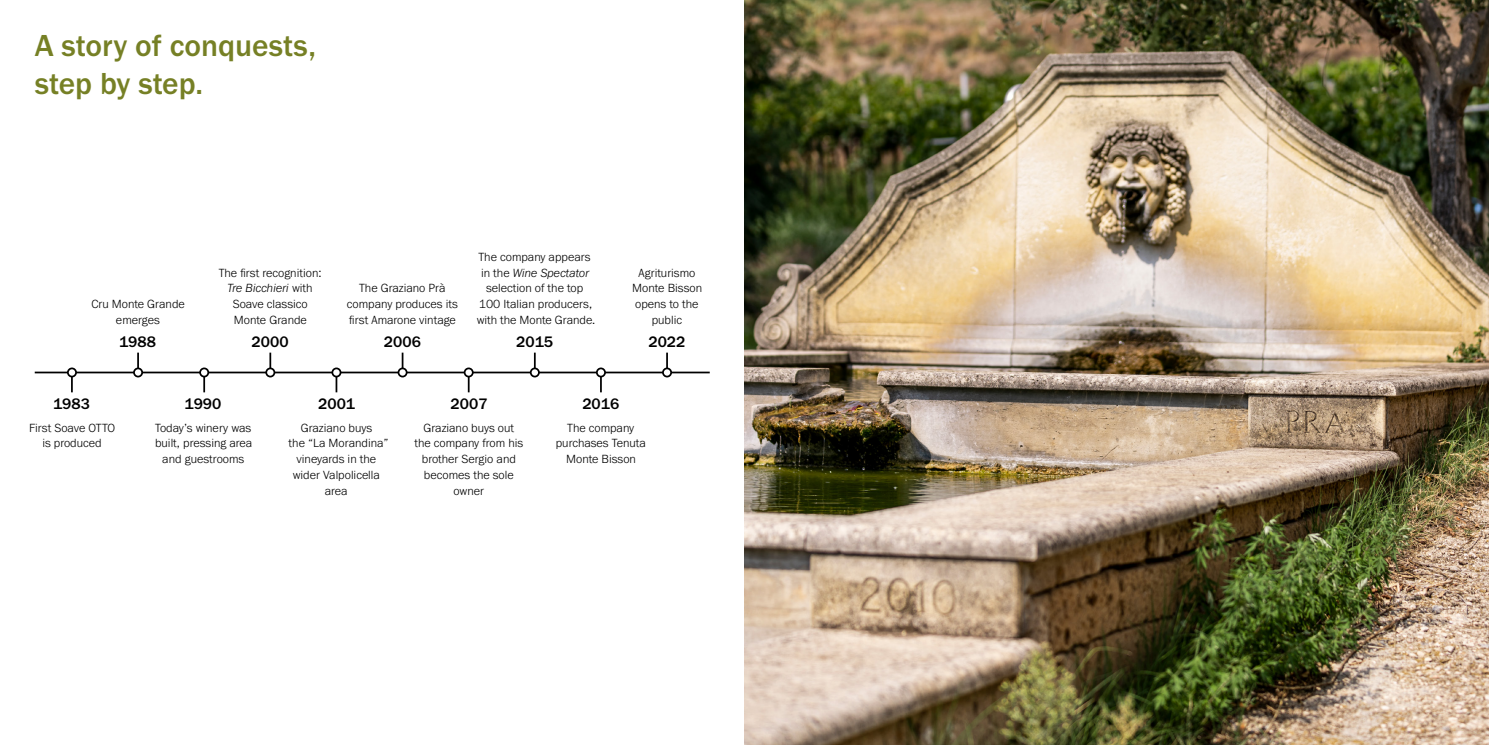
<style>
.page{position:relative;width:1489px;height:745px;background:#fff}
.page>*{position:absolute;margin:0;border:0;box-sizing:border-box;transform-origin:0 0}
.t1{font:500 31.5px/37.8px "Franklin Gothic URW";color:#768025}
.t2{font:500 15.75px "Franklin Gothic URW";color:#000}
.t3{font:300 12.25px/15.8px "Franklin Gothic URW";color:#000;text-align:center}
.s1{font-style:italic}
</style>
<div class="page">
<hr style="left:35px;top:371px;width:674px;height:2px;background:#000">
<hr style="left:71px;top:372px;width:2px;height:20px;background:#000">
<hr style="left:137px;top:352px;width:2px;height:20px;background:#000">
<hr style="left:203px;top:372px;width:2px;height:20px;background:#000">
<hr style="left:269px;top:352px;width:2px;height:20px;background:#000">
<hr style="left:335px;top:372px;width:2px;height:20px;background:#000">
<hr style="left:401px;top:352px;width:2px;height:20px;background:#000">
<svg style="left:468px;top:377px;width:1px;height:15px"></svg>
<svg style="left:534px;top:352px;width:1px;height:15px"></svg>
<svg style="left:600px;top:377px;width:1px;height:15px"></svg>
<hr style="left:666px;top:352px;width:2px;height:20px;background:#000">
<div style="left:68px;top:368px;width:8px;height:8px;background:#fff;border-radius:50%"></div>
<div style="left:67px;top:367px;width:10px;height:10px;border:2px solid #000;border-radius:50%"></div>
<div style="left:134px;top:368px;width:8px;height:8px;background:#fff;border-radius:50%"></div>
<div style="left:133px;top:367px;width:10px;height:10px;border:2px solid #000;border-radius:50%"></div>
<div style="left:200px;top:368px;width:8px;height:8px;background:#fff;border-radius:50%"></div>
<div style="left:199px;top:367px;width:10px;height:10px;border:2px solid #000;border-radius:50%"></div>
<div style="left:266px;top:368px;width:8px;height:8px;background:#fff;border-radius:50%"></div>
<div style="left:265px;top:367px;width:10px;height:10px;border:2px solid #000;border-radius:50%"></div>
<div style="left:332px;top:368px;width:8px;height:8px;background:#fff;border-radius:50%"></div>
<div style="left:331px;top:367px;width:10px;height:10px;border:2px solid #000;border-radius:50%"></div>
<div style="left:398px;top:368px;width:8px;height:8px;background:#fff;border-radius:50%"></div>
<div style="left:397px;top:367px;width:10px;height:10px;border:2px solid #000;border-radius:50%"></div>
<div style="left:464px;top:368px;width:9px;height:8px;background:#fff;border-radius:50%"></div>
<div style="left:463px;top:367px;width:10px;height:10px;border:2px solid #000;border-radius:50%"></div>
<div style="left:530px;top:368px;width:9px;height:8px;background:#fff;border-radius:50%"></div>
<div style="left:530px;top:367px;width:9px;height:10px;border:2px solid #000;border-radius:50%"></div>
<div style="left:597px;top:368px;width:8px;height:8px;background:#fff;border-radius:50%"></div>
<div style="left:596px;top:367px;width:10px;height:10px;border:2px solid #000;border-radius:50%"></div>
<div style="left:663px;top:368px;width:8px;height:8px;background:#fff;border-radius:50%"></div>
<div style="left:662px;top:367px;width:10px;height:10px;border:2px solid #000;border-radius:50%"></div>
<img style="left:744px;top:0;width:744px;height:744px">
<h1 class="t1" style="left:35px;top:26px;width:283px">A story of conquests, step by step.</h1>
<p class="t3" style="left:91px;top:296px;width:95px">Cru Monte Grande emerges</p>
<p class="t2" style="left:119px;top:331px;width:38px">1988</p>
<p class="t3" style="left:219px;top:264px;width:104px">The first recognition:<br><span class="s1">Tre Bicchieri</span> with<br>Soave classico<br>Monte Grande</p>
<p class="t2" style="left:252px;top:331px;width:38px">2000</p>
<p class="t3" style="left:347px;top:280px;width:112px">The Graziano Prà company produces its first Amarone vintage</p>
<p class="t2" style="left:384px;top:331px;width:38px">2006</p>
<p class="t3" style="left:476px;top:248px;width:120px">The company appears in the <span class="s1">Wine Spectator </span>selection of the top<br>100 Italian producers, with the Monte Grande.</p>
<p class="t2" style="left:516px;top:331px;width:38px">2015</p>
<p class="t3" style="left:632px;top:264px;width:71px">Agriturismo<br>Monte Bisson opens to the public</p>
<p class="t2" style="left:648px;top:331px;width:38px">2022</p>
<p class="t2" style="left:53px;top:393px;width:38px">1983</p>
<p class="t3" style="left:29px;top:419px;width:88px">First Soave OTTO is produced</p>
<p class="t2" style="left:184px;top:393px;width:38px">1990</p>
<p class="t3" style="left:155px;top:419px;width:99px">Today’s winery was built, pressing area and guestrooms</p>
<p class="t2" style="left:318px;top:393px;width:38px">2001</p>
<p class="t3" style="left:288px;top:419px;width:101px">Graziano buys<br>the “La Morandina” vineyards in the wider Valpolicella area</p>
<p class="t2" style="left:450px;top:393px;width:38px">2007</p>
<p class="t3" style="left:414px;top:419px;width:110px">Graziano buys out the company from his brother Sergio and becomes the sole owner</p>
<p class="t2" style="left:582px;top:393px;width:38px">2016</p>
<p class="t3" style="left:555px;top:419px;width:92px">The company purchases Tenuta<br>Monte Bisson</p>
</div>
